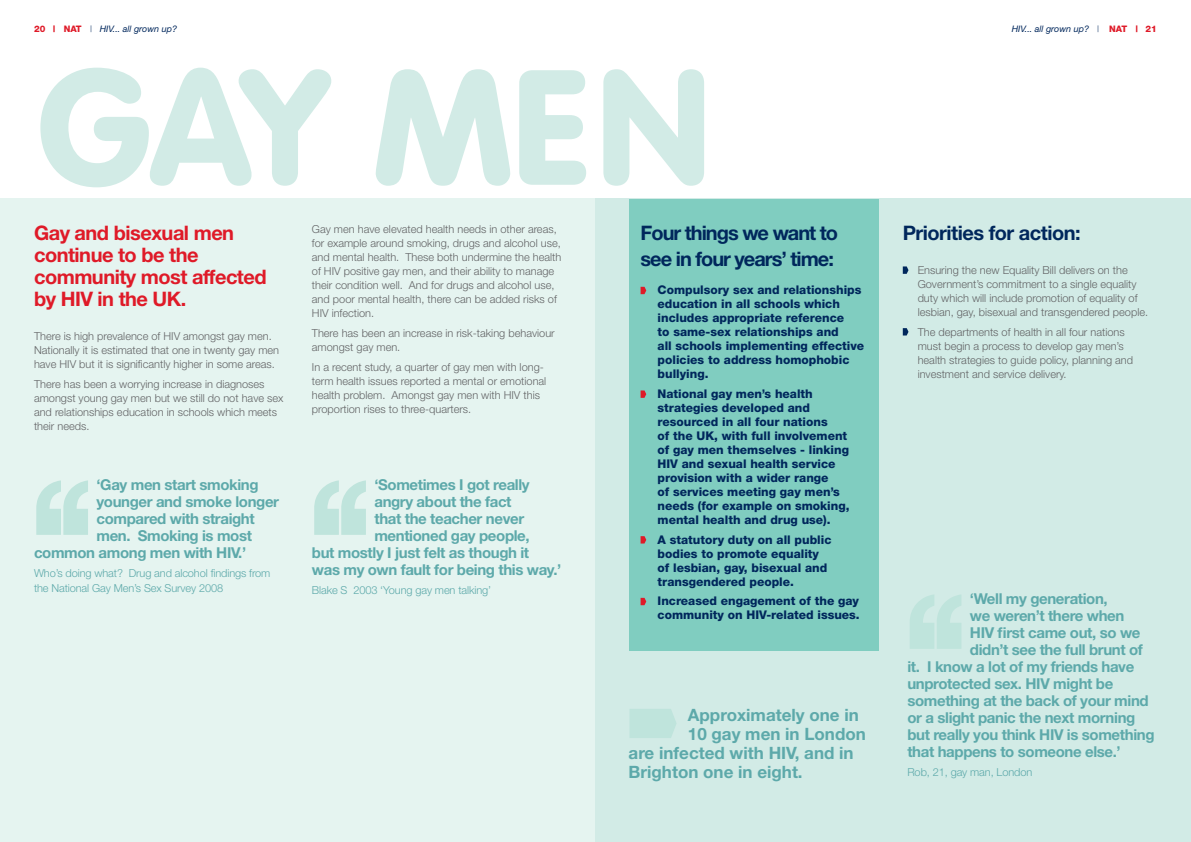
<style>
.page{position:relative;width:1191px;height:842px;background:#fff}
.page>*{position:absolute;margin:0;border:0;box-sizing:border-box;transform-origin:0 0}
.t1{font:900 160.8px "VAG Rounded";letter-spacing:-.01em;color:#d2ebe6}
.t2{font:700 20px/22px "Helvetica Neue";letter-spacing:-.025em;color:#df1a28}
.t3{font:700 20px/26px "Helvetica Neue";letter-spacing:-.05em;color:#00275c}
.t4{font:700 20px "Helvetica Neue";letter-spacing:-.025em;color:#00275c}
.t5{font:700 17px "Helvetica Neue";color:#5da9aa}
.t6{font:700 15px "Helvetica Neue";letter-spacing:-.025em;color:#5da9aa}
.t7{font:800 12px/14px "Helvetica Neue";color:#00275c}
.t8{font:300 11px/14px "Helvetica Neue";color:#636466}
.t9{font:300 11px/15.2px "Helvetica Neue";letter-spacing:-.01em;color:#5da9aa}
.t10{font:italic 9px "Helvetica Neue";color:#00275c}
.s1{font-weight:800;font-style:normal;color:#df1a28}
.s2{font-weight:300;font-style:normal}
</style>
<div class="page">
<div style="left:0;top:198px;width:595px;height:644px;background:#e5f4f0"></div>
<div style="left:595px;top:198px;width:596px;height:644px;background:#d2ebe6"></div>
<svg style="left:902px;top:266px;width:6px;height:8px"></svg>
<svg style="left:902px;top:328px;width:6px;height:7px"></svg>
<div style="left:629px;top:199px;width:250px;height:452px;background:#80cdc0"></div>
<svg style="left:640px;top:287px;width:6px;height:7px"></svg>
<svg style="left:640px;top:390px;width:6px;height:8px"></svg>
<svg style="left:640px;top:536px;width:6px;height:7px"></svg>
<svg style="left:640px;top:598px;width:6px;height:7px"></svg>
<svg style="left:314px;top:480px;width:52px;height:55px"></svg>
<svg style="left:910px;top:595px;width:51px;height:54px"></svg>
<svg style="left:36px;top:480px;width:52px;height:55px"></svg>
<svg style="left:630px;top:709px;width:46px;height:29px"></svg>
<p class="t10" style="left:34px;top:23px;width:145px"><span class="s1">20 | NAT</span> <span class="s2">|</span> HIV... all grown up?</p>
<p class="t10" style="left:1011px;top:23px;width:147px">HIV... all grown up? <span class="s2">|</span> <span class="s1">NAT | 21</span></p>
<h1 class="t1" style="left:37px;top:31px;width:675px">GAY MEN</h1>
<h2 class="t4" style="left:902px;top:220px;width:179px">Priorities for action:</h2>
<p class="t8" style="left:917px;top:263px;width:232px">Ensuring the new Equality Bill delivers on the Government’s commitment to a single equality duty which will include promotion of equality of lesbian, gay, bisexual and transgendered people.</p>
<p class="t8" style="left:917px;top:324px;width:217px">The departments of health in all four nations must begin a process to develop gay men’s health strategies to guide policy, planning and investment and service delivery.</p>
<h2 class="t2" style="left:34px;top:221px;width:234px">Gay and bisexual men continue to be the community most affected by HIV in the UK.</h2>
<p class="t8" style="left:34px;top:329px;width:247px">There is high prevalence of HIV amongst gay men.<br>Nationally it is estimated that one in twenty gay men have HIV but it is significantly higher in some areas.</p>
<p class="t8" style="left:34px;top:376px;width:251px">There has been a worrying increase in diagnoses amongst young gay men but we still do not have sex and relationships education in schools which meets their needs.</p>
<p class="t8" style="left:312px;top:222px;width:251px">Gay men have elevated health needs in other areas, for example around smoking, drugs and alcohol use, and mental health. These both undermine the health of HIV positive gay men, and their ability to manage their condition well. And for drugs and alcohol use, and poor mental health, there can be added risks of HIV infection.</p>
<p class="t8" style="left:312px;top:326px;width:244px">There has been an increase in risk-taking behaviour amongst gay men.</p>
<p class="t8" style="left:312px;top:359px;width:236px">In a recent study, a quarter of gay men with long&shy;term health issues reported a mental or emotional health problem. Amongst gay men with HIV this proportion rises to three-quarters.</p>
<h2 class="t3" style="left:640px;top:219px;width:199px">Four things we want to see in four years’ time:</h2>
<p class="t7" style="left:657px;top:283px;width:208px">Compulsory sex and relationships education in all schools which includes appropriate reference<br>to same-sex relationships and<br>all schools implementing effective policies to address homophobic bullying.</p>
<p class="t7" style="left:657px;top:387px;width:193px">National gay men’s health strategies developed and resourced in all four nations<br>of the UK, with full involvement of gay men themselves - linking<br>HIV and sexual health service provision with a wider range<br>of services meeting gay men’s needs (for example on smoking, mental health and drug use).</p>
<p class="t7" style="left:657px;top:532px;width:175px">A statutory duty on all public bodies to promote equality of lesbian, gay, bisexual and transgendered people.</p>
<p class="t7" style="left:657px;top:594px;width:204px">Increased engagement of the gay community on HIV-related issues.</p>
<h3 class="t6" style="left:374px;top:476px;width:157px">‘Sometimes I got really</h3>
<h3 class="t6" style="left:374px;top:493px;width:139px">angry about the fact</h3>
<h3 class="t6" style="left:374px;top:510px;width:151px">that the teacher never</h3>
<h3 class="t6" style="left:374px;top:527px;width:157px">mentioned gay people,</h3>
<h3 class="t6" style="left:312px;top:544px;width:219px">but mostly I just felt as though it</h3>
<h3 class="t6" style="left:312px;top:561px;width:251px">was my own fault for being this way.’</h3>
<p class="t9" style="left:312px;top:582px;width:181px">Blake S 2003 ‘Young gay men talking’</p>
<h3 class="t6" style="left:96px;top:476px;width:164px">‘Gay men start smoking</h3>
<h3 class="t6" style="left:96px;top:493px;width:184px">younger and smoke longer</h3>
<h3 class="t6" style="left:96px;top:510px;width:160px">compared with straight</h3>
<h3 class="t6" style="left:96px;top:527px;width:157px">men. Smoking is most</h3>
<h3 class="t6" style="left:34px;top:544px;width:214px">common among men with HIV.’</h3>
<p class="t9" style="left:34px;top:565px;width:238px">Who’s doing what? Drug and alcohol findings from the National Gay Men’s Sex Survey 2008</p>
<h3 class="t6" style="left:970px;top:590px;width:139px">‘Well my generation,</h3>
<h3 class="t6" style="left:970px;top:607px;width:156px">we weren’t there when</h3>
<h3 class="t6" style="left:970px;top:624px;width:172px">HIV first came out, so we</h3>
<h3 class="t6" style="left:970px;top:641px;width:174px">didn’t see the full brunt of</h3>
<h3 class="t6" style="left:907px;top:658px;width:228px">it. I know a lot of my friends have</h3>
<h3 class="t6" style="left:907px;top:675px;width:207px">unprotected sex. HIV might be</h3>
<h3 class="t6" style="left:907px;top:692px;width:243px">something at the back of your mind</h3>
<h3 class="t6" style="left:907px;top:709px;width:229px">or a slight panic the next morning</h3>
<h3 class="t6" style="left:907px;top:726px;width:249px">but really you think HIV is something</h3>
<h3 class="t6" style="left:907px;top:743px;width:215px">that happens to someone else.’</h3>
<p class="t9" style="left:907px;top:764px;width:126px">Rob, 21, gay man, London</p>
<h3 class="t5" style="left:688px;top:704px;width:172px">Approximately one in</h3>
<h3 class="t5" style="left:688px;top:723px;width:179px">10 gay men in London</h3>
<h3 class="t5" style="left:628px;top:742px;width:227px">are infected with HIV, and in</h3>
<h3 class="t5" style="left:628px;top:761px;width:176px">Brighton one in eight.</h3>
</div>
